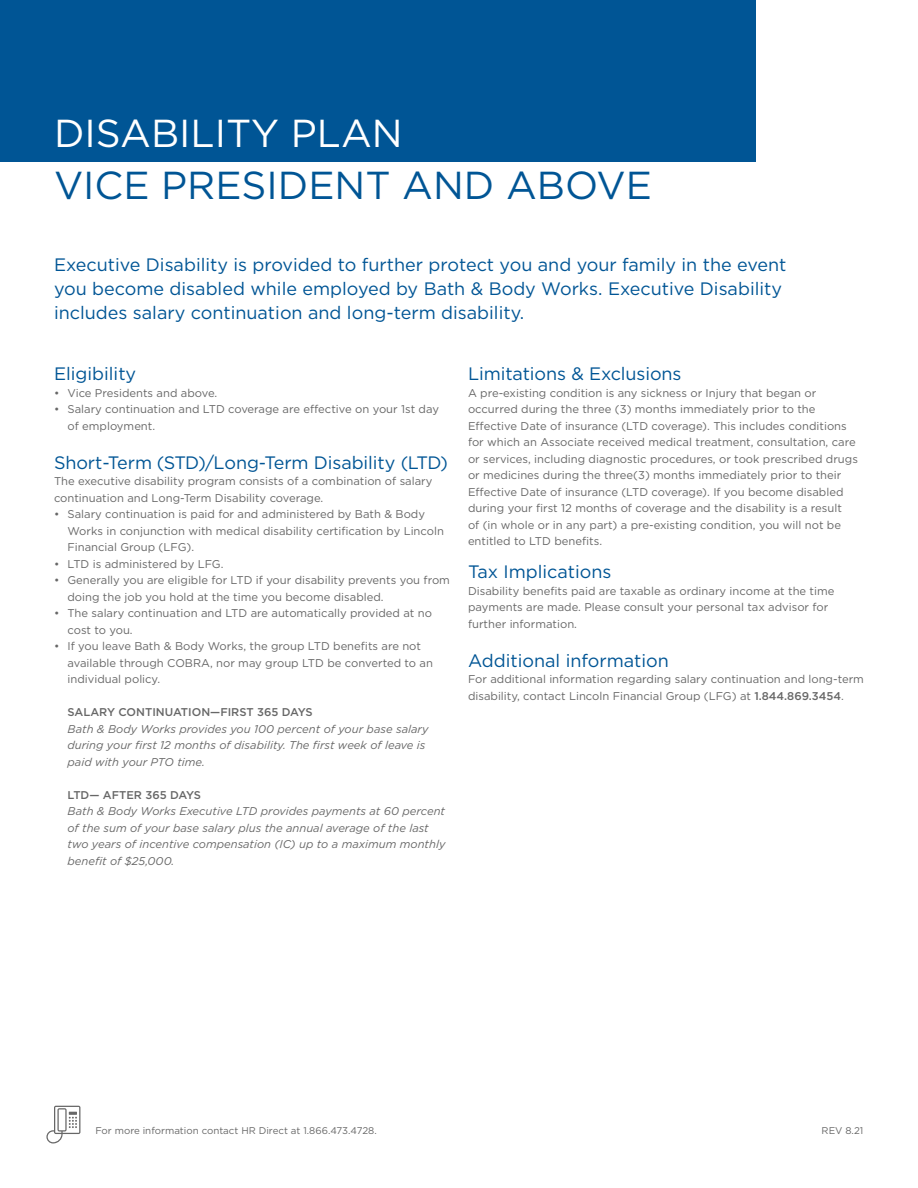
<style>
.page{position:relative;width:918px;height:1188px;background:#fff}
.page>*{position:absolute;margin:0;border:0;box-sizing:border-box;transform-origin:0 0}
.t1{font:39px "Gotham";color:#005595}
.t2{font:39px "Gotham";color:#fff}
.t3{font:18px/24px "Gotham";color:#005595}
.t4{font:11.25px/16.5px "Gotham";color:#676767}
.t5{font:italic 11.25px/16.5px "Gotham";color:#676767}
.t6{font:500 11.25px "Gotham";color:#676767}
.t7{font:9.75px "Gotham";color:#676767}
.s1{font-weight:500}
</style>
<div class="page">
<svg style="left:46px;top:1106px;width:34px;height:38px"></svg>
<div style="left:0;top:0;width:755px;height:161px;background:#005595"></div>
<h1 class="t2" style="left:54px;top:108px;width:350px">DISABILITY PLAN</h1>
<h1 class="t1" style="left:54px;top:160px;width:600px">VICE PRESIDENT AND ABOVE</h1>
<h2 class="t3" style="left:54px;top:252px;width:734px">Executive Disability is provided to further protect you and your family in the event you become disabled while employed by Bath &amp; Body Works. Executive Disability includes salary continuation and long-term disability.</h2>
<h2 class="t3" style="left:54px;top:362px;width:84px">Eligibility</h2>
<p class="t4" style="left:54px;top:384px;width:165px">• Vice Presidents and above.</p>
<p class="t4" style="left:68px;top:401px;width:373px;text-indent:-14px">• Salary continuation and LTD coverage are effective on your 1st day of employment.</p>
<h2 class="t3" style="left:54px;top:450px;width:395px">Short-Term (STD)/Long-Term Disability (LTD)</h2>
<p class="t4" style="left:54px;top:473px;width:380px">The executive disability program consists of a combination of salary continuation and Long-Term Disability coverage.</p>
<p class="t4" style="left:68px;top:506px;width:378px;text-indent:-14px">• Salary continuation is paid for and administered by Bath &amp; Body<br>Works in conjunction with medical disability certification by Lincoln<br>Financial Group (LFG).</p>
<p class="t4" style="left:54px;top:555px;width:171px">• LTD is administered by LFG.</p>
<p class="t4" style="left:68px;top:572px;width:384px;text-indent:-14px">• Generally you are eligible for LTD if your disability prevents you from doing the job you hold at the time you become disabled.</p>
<p class="t4" style="left:68px;top:605px;width:366px;text-indent:-14px">• The salary continuation and LTD are automatically provided at no cost to you.</p>
<p class="t4" style="left:68px;top:638px;width:367px;text-indent:-14px">• If you leave Bath &amp; Body Works, the group LTD benefits are not available through COBRA, nor may group LTD be converted to an individual policy.</p>
<p class="t6" style="left:68px;top:705px;width:247px">SALARY CONTINUATION—FIRST 365 DAYS</p>
<p class="t5" style="left:68px;top:720px;width:363px">Bath &amp; Body Works provides you 100 percent of your base salary during your first 12 months of disability. The first week of leave is paid with your PTO time.</p>
<p class="t6" style="left:68px;top:788px;width:135px">LTD— AFTER 365 DAYS</p>
<p class="t5" style="left:68px;top:803px;width:379px">Bath &amp; Body Works Executive LTD provides payments at 60 percent of the sum of your base salary plus the annual average of the last two years of incentive compensation (IC) up to a maximum monthly benefit of $25,000.</p>
<h2 class="t3" style="left:468px;top:362px;width:215px">Limitations &amp; Exclusions</h2>
<p class="t4" style="left:468px;top:384px;width:391px">A pre-existing condition is any sickness or Injury that began or occurred during the three (3) months immediately prior to the Effective Date of insurance (LTD coverage). This includes conditions for which an Associate received medical treatment, consultation, care or services, including diagnostic procedures, or took prescribed drugs or medicines during the three(3) months immediately prior to their Effective Date of insurance (LTD coverage). If you become disabled during your first 12 months of coverage and the disability is a result<br>of (in whole or in any part) a pre-existing condition, you will not be entitled to LTD benefits.</p>
<h2 class="t3" style="left:468px;top:560px;width:145px">Tax Implications</h2>
<p class="t4" style="left:468px;top:582px;width:368px">Disability benefits paid are taxable as ordinary income at the time payments are made. Please consult your personal tax advisor for further information.</p>
<h2 class="t3" style="left:468px;top:648px;width:203px">Additional information</h2>
<p class="t4" style="left:468px;top:671px;width:398px">For additional information regarding salary continuation and long-term disability, contact Lincoln Financial Group (LFG) at <span class="s1">1.844.869.3454</span>.</p>
<p class="t7" style="left:95px;top:1124px;width:283px">For more information contact HR Direct at 1.866.473.4728.</p>
<p class="t7" style="left:822px;top:1124px;width:43px">REV 8.21</p>
</div>
